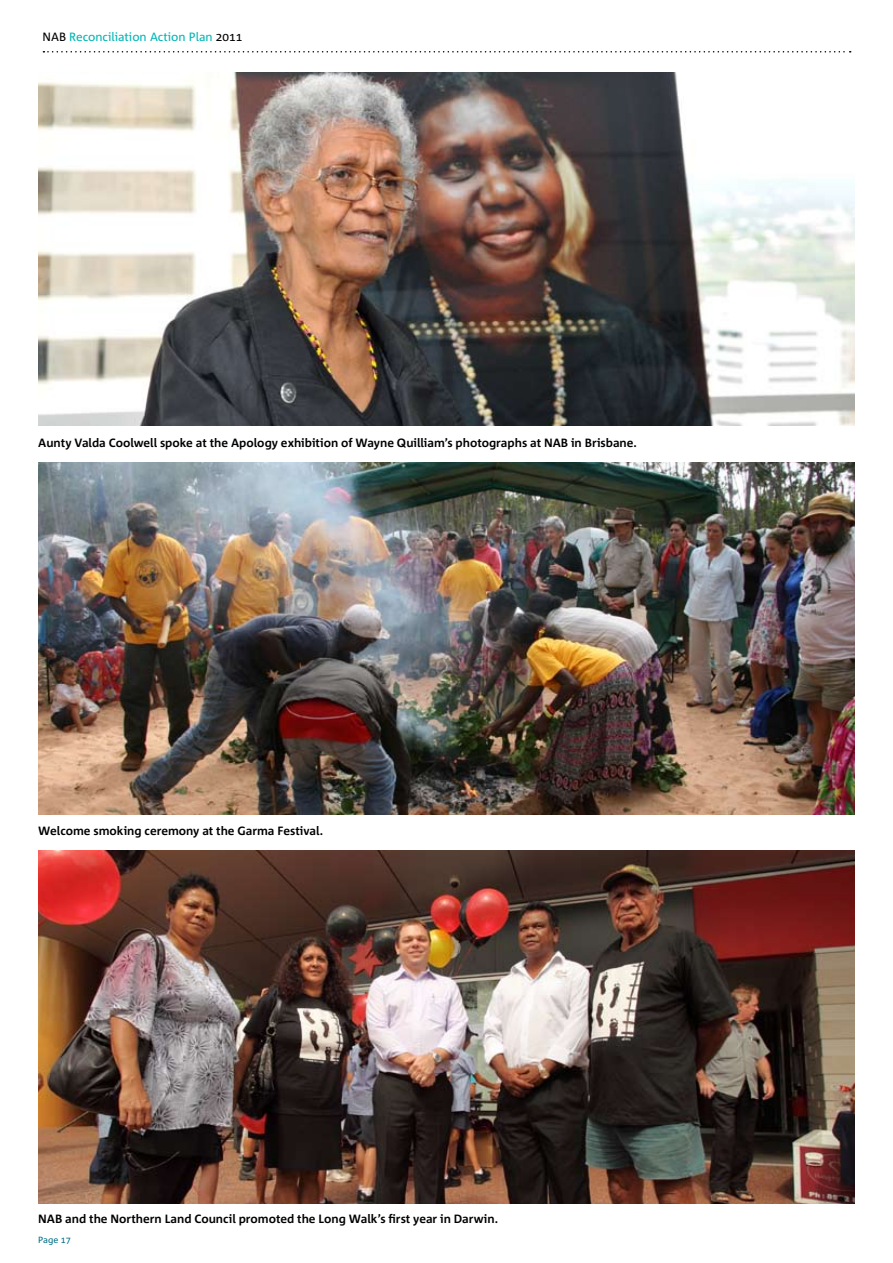
<style>
.page{position:relative;width:893px;height:1263px;background:#fff}
.page>*{position:absolute;margin:0;border:0;box-sizing:border-box;transform-origin:0 0}
.t1{font:700 12px "Corpid C1 s";color:#000}
.t2{font:12px "Corpid C1 s";color:#00b5b5}
.t3{font:9px "Corpid C1 s";color:#007085}
.s1{color:#000}
</style>
<div class="page">
<svg style="left:43px;top:51px;width:808px;height:2px"></svg>
<img style="left:38px;top:462px;width:817px;height:352px">
<img style="left:38px;top:72px;width:817px;height:353px">
<img style="left:38px;top:850px;width:817px;height:353px">
<p class="t2" style="left:43px;top:29px;width:194px"><span class="s1">NAB</span> Reconciliation Action Plan <span class="s1">2011</span></p>
<p class="t1" style="left:38px;top:436px;width:600px">Aunty Valda Coolwell spoke at the Apology exhibition of Wayne Quilliam’s photographs at NAB in Brisbane.</p>
<p class="t1" style="left:38px;top:823px;width:287px">Welcome smoking ceremony at the Garma Festival.</p>
<p class="t1" style="left:38px;top:1212px;width:461px">NAB and the Northern Land Council promoted the Long Walk’s first year in Darwin.</p>
<p class="t3" style="left:38px;top:1234px;width:28px">Page 17</p>
</div>
